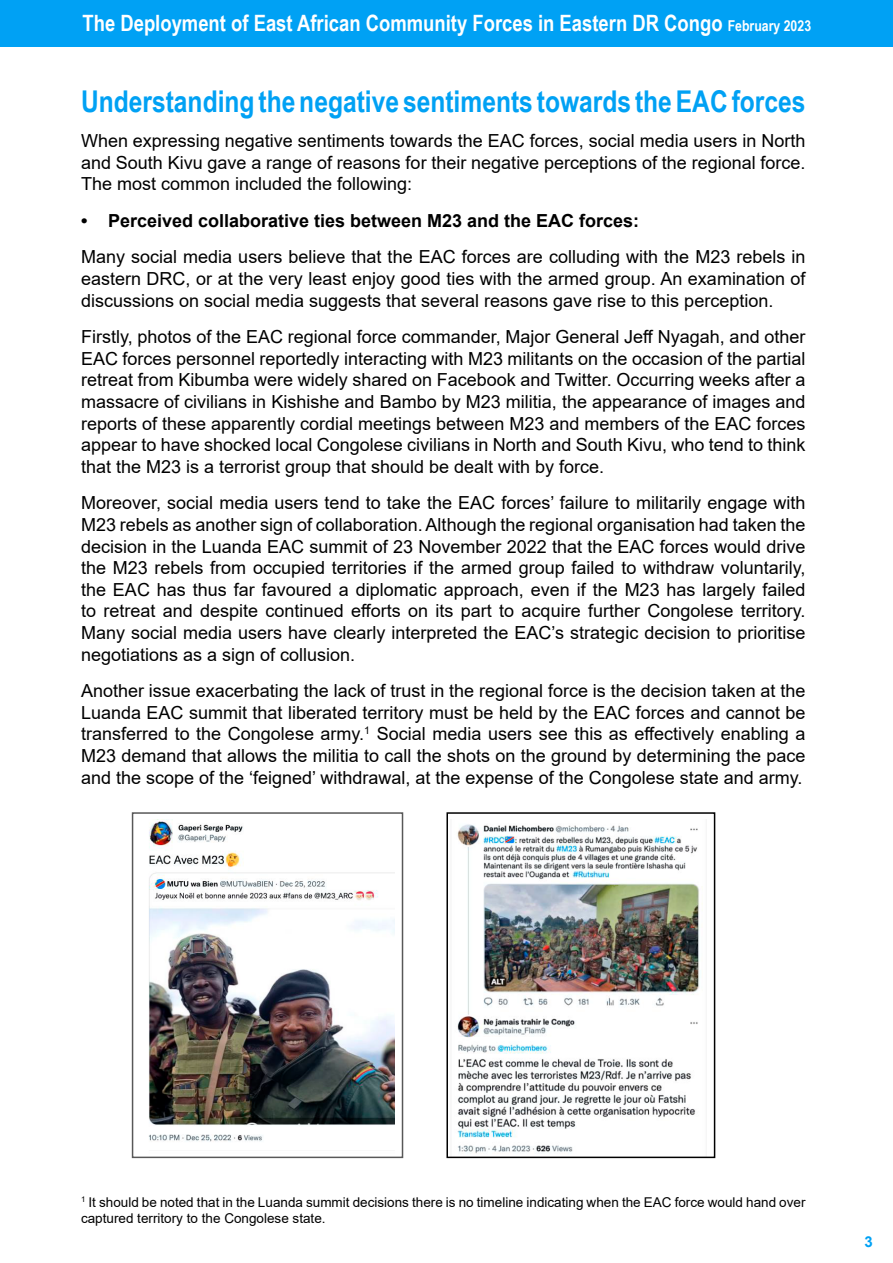
<style>
.page{position:relative;width:893px;height:1263px;background:#fff}
.page>*{position:absolute;margin:0;border:0;box-sizing:border-box;transform-origin:0 0}
.t1{font:700 30px "Arial Narrow";color:#00a1f4}
.t2{font:700 22.5px "Arial Narrow";color:#fff}
.t3{font:18px/21.6px "Arial";color:#000;text-align:justify}
.t4{font:700 18px "Arial";color:#000}
.t5{font:700 15px "Arial";color:#00a1f4}
.t6{font:13.5px/16.2px "Arial";color:#000}
.s1{font-size:15px}
</style>
<div class="page">
<div style="left:0;top:0;width:893px;height:46px;background:#00a1f4"></div>
<img style="left:457px;top:824px;width:246px;height:330px">
<div style="left:446px;top:812px;width:269px;height:346px;border:2px solid #000"></div>
<img style="left:149px;top:821px;width:245px;height:321px">
<div style="left:132px;top:812px;width:271px;height:346px;border:2px solid #585858"></div>
<p class="t2" style="left:82px;top:6px;width:730px">The Deployment of East African Community Forces in Eastern DR Congo <span class="s1">February 2023</span></p>
<h1 class="t1" style="left:81px;top:79px;width:726px">Understanding the negative sentiments towards the EAC forces</h1>
<p class="t3" style="left:81px;top:130px;width:726px">When expressing negative sentiments towards the EAC forces, social media users in North and South Kivu gave a range of reasons for their negative perceptions of the regional force.<br>The most common included the following:</p>
<p class="t4" style="left:81px;top:208px;width:560px">• Perceived collaborative ties between M23 and the EAC forces:</p>
<p class="t3" style="left:81px;top:246px;width:726px">Many social media users believe that the EAC forces are colluding with the M23 rebels in eastern DRC, or at the very least enjoy good ties with the armed group. An examination of discussions on social media suggests that several reasons gave rise to this perception.</p>
<p class="t3" style="left:81px;top:326px;width:726px">Firstly, photos of the EAC regional force commander, Major General Jeff Nyagah, and other EAC forces personnel reportedly interacting with M23 militants on the occasion of the partial retreat from Kibumba were widely shared on Facebook and Twitter. Occurring weeks after a massacre of civilians in Kishishe and Bambo by M23 militia, the appearance of images and reports of these apparently cordial meetings between M23 and members of the EAC forces appear to have shocked local Congolese civilians in North and South Kivu, who tend to think that the M23 is a terrorist group that should be dealt with by force.</p>
<p class="t3" style="left:81px;top:492px;width:726px">Moreover, social media users tend to take the EAC forces’ failure to militarily engage with M23 rebels as another sign of collaboration. Although the regional organisation had taken the decision in the Luanda EAC summit of 23 November 2022 that the EAC forces would drive the M23 rebels from occupied territories if the armed group failed to withdraw voluntarily, the EAC has thus far favoured a diplomatic approach, even if the M23 has largely failed to retreat and despite continued efforts on its part to acquire further Congolese territory.<br>Many social media users have clearly interpreted the EAC’s strategic decision to prioritise negotiations as a sign of collusion.</p>
<p class="t3" style="left:81px;top:680px;width:726px">Another issue exacerbating the lack of trust in the regional force is the decision taken at the Luanda EAC summit that liberated territory must be held by the EAC forces and cannot be transferred to the Congolese army.<sup>1</sup> Social media users see this as effectively enabling a M23 demand that allows the militia to call the shots on the ground by determining the pace and the scope of the ‘feigned’ withdrawal, at the expense of the Congolese state and army.</p>
<p class="t6" style="left:81px;top:1194px;width:726px"><sup>1</sup> It should be noted that in the Luanda summit decisions there is no timeline indicating when the EAC force would hand over captured territory to the Congolese state.</p>
<p class="t5" style="left:864px;top:1231px;width:10px">3</p>
</div>
